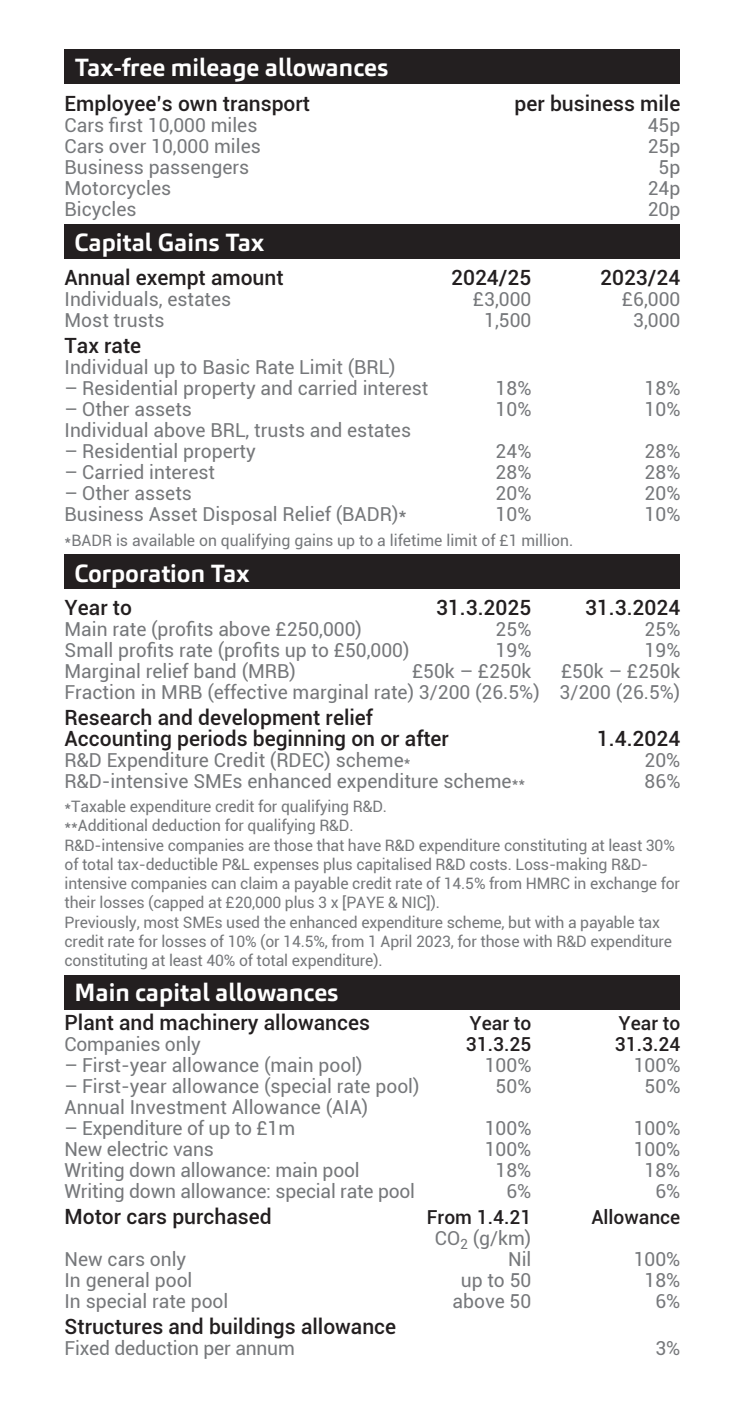
<style>
.page{position:relative;width:745px;height:1409px;background:#fff}
.page>*{position:absolute;margin:0;border:0;box-sizing:border-box;transform-origin:0 0}
.t1{font:700 24.5px "Carnac";color:#fff}
.t2{font:500 21px/21px "Roboto";color:#231f20}
.t3{font:19.25px/21px "Roboto";color:#76787b;text-align:right}
.t4{font:500 19.25px "Roboto";color:#231f20}
.t5{font:15.75px/19.2px "Roboto";letter-spacing:-.01em;color:#76787b}
.s1{font-size:15.75px}
</style>
<div class="page">
<div style="left:64px;top:225px;width:616px;height:34px;background:#231f20"></div>
<div style="left:64px;top:554px;width:616px;height:35px;background:#231f20"></div>
<div style="left:64px;top:975px;width:616px;height:34px;background:#231f20"></div>
<div style="left:64px;top:50px;width:616px;height:34px;background:#231f20"></div>
<p class="t1" style="left:74px;top:52px;width:315px">Tax-free mileage allowances</p>
<p class="t2" style="left:64px;top:92px;width:247px">Employee’s own transport</p>
<p class="t2" style="left:514px;top:92px;width:167px">per business mile</p>
<p class="t3" style="left:64px;top:114px;width:194px">Cars first 10,000 miles</p>
<p class="t3" style="left:647px;top:114px;width:34px">45p</p>
<p class="t3" style="left:64px;top:135px;width:198px">Cars over 10,000 miles</p>
<p class="t3" style="left:647px;top:135px;width:34px">25p</p>
<p class="t3" style="left:64px;top:156px;width:186px">Business passengers</p>
<p class="t3" style="left:658px;top:156px;width:23px">5p</p>
<p class="t3" style="left:64px;top:177px;width:108px">Motorcycles</p>
<p class="t3" style="left:647px;top:177px;width:34px">24p</p>
<p class="t3" style="left:64px;top:198px;width:73px">Bicycles</p>
<p class="t3" style="left:647px;top:198px;width:34px">20p</p>
<p class="t1" style="left:74px;top:227px;width:191px">Capital Gains Tax</p>
<p class="t2" style="left:64px;top:267px;width:220px">Annual exempt amount</p>
<p class="t2" style="left:451px;top:267px;width:82px">2024/25</p>
<p class="t2" style="left:599px;top:267px;width:82px">2023/24</p>
<p class="t3" style="left:64px;top:288px;width:168px">Individuals, estates</p>
<p class="t3" style="left:472px;top:288px;width:60px">£3,000</p>
<p class="t3" style="left:621px;top:288px;width:60px">£6,000</p>
<p class="t3" style="left:64px;top:309px;width:101px">Most trusts</p>
<p class="t3" style="left:484px;top:309px;width:49px">1,500</p>
<p class="t3" style="left:632px;top:309px;width:49px">3,000</p>
<p class="t2" style="left:64px;top:334px;width:78px">Tax rate</p>
<p class="t3" style="left:64px;top:356px;width:332px">Individual up to Basic Rate Limit (BRL)</p>
<p class="t3" style="left:64px;top:377px;width:365px">– Residential property and carried interest</p>
<p class="t3" style="left:495px;top:377px;width:37px">18%</p>
<p class="t3" style="left:644px;top:377px;width:37px">18%</p>
<p class="t3" style="left:64px;top:398px;width:129px">– Other assets</p>
<p class="t3" style="left:495px;top:398px;width:37px">10%</p>
<p class="t3" style="left:644px;top:398px;width:37px">10%</p>
<p class="t3" style="left:64px;top:419px;width:348px">Individual above BRL, trusts and estates</p>
<p class="t3" style="left:64px;top:440px;width:192px">– Residential property</p>
<p class="t3" style="left:495px;top:440px;width:37px">24%</p>
<p class="t3" style="left:644px;top:440px;width:37px">28%</p>
<p class="t3" style="left:64px;top:461px;width:152px">– Carried interest</p>
<p class="t3" style="left:495px;top:461px;width:37px">28%</p>
<p class="t3" style="left:644px;top:461px;width:37px">28%</p>
<p class="t3" style="left:64px;top:482px;width:129px">– Other assets</p>
<p class="t3" style="left:495px;top:482px;width:37px">20%</p>
<p class="t3" style="left:644px;top:482px;width:37px">20%</p>
<p class="t3" style="left:64px;top:503px;width:343px">Business Asset Disposal Relief (BADR)*</p>
<p class="t3" style="left:495px;top:503px;width:37px">10%</p>
<p class="t3" style="left:644px;top:503px;width:37px">10%</p>
<p class="t5" style="left:64px;top:530px;width:510px">*BADR is available on qualifying gains up to a lifetime limit of £1 million.</p>
<p class="t1" style="left:74px;top:558px;width:177px">Corporation Tax</p>
<p class="t2" style="left:64px;top:596px;width:69px">Year to</p>
<p class="t2" style="left:436px;top:596px;width:97px">31.3.2025</p>
<p class="t2" style="left:584px;top:596px;width:97px">31.3.2024</p>
<p class="t3" style="left:64px;top:618px;width:299px">Main rate (profits above £250,000)</p>
<p class="t3" style="left:495px;top:618px;width:37px">25%</p>
<p class="t3" style="left:644px;top:618px;width:37px">25%</p>
<p class="t3" style="left:64px;top:639px;width:346px">Small profits rate (profits up to £50,000)</p>
<p class="t3" style="left:495px;top:639px;width:37px">19%</p>
<p class="t3" style="left:644px;top:639px;width:37px">19%</p>
<p class="t3" style="left:64px;top:660px;width:232px">Marginal relief band (MRB)</p>
<p class="t3" style="left:412px;top:660px;width:121px">£50k – £250k</p>
<p class="t3" style="left:65px;top:660px;width:617px">£50k – £250k<br>Fraction in MRB (effective marginal rate) 3/200 (26.5%) 3/200 (26.5%)</p>
<p class="t2" style="left:64px;top:706px;width:386px">Research and development relief<br>Accounting periods beginning on or after</p>
<p class="t2" style="left:596px;top:727px;width:85px">1.4.2024</p>
<p class="t3" style="left:64px;top:749px;width:347px">R&amp;D Expenditure Credit (RDEC) scheme<span class="s1">*</span></p>
<p class="t3" style="left:644px;top:749px;width:37px">20%</p>
<p class="t3" style="left:64px;top:770px;width:462px">R&amp;D-intensive SMEs enhanced expenditure scheme<span class="s1">**</span></p>
<p class="t3" style="left:644px;top:770px;width:37px">86%</p>
<p class="t5" style="left:64px;top:796px;width:616px">*Taxable expenditure credit for qualifying R&amp;D.<br>**Additional deduction for qualifying R&amp;D.<br>R&amp;D-intensive companies are those that have R&amp;D expenditure constituting at least 30% of total tax-deductible P&amp;L expenses plus capitalised R&amp;D costs. Loss-making R&amp;D&shy;intensive companies can claim a payable credit rate of 14.5% from HMRC in exchange for their losses (capped at £20,000 plus 3 x [PAYE &amp; NIC]).<br>Previously, most SMEs used the enhanced expenditure scheme, but with a payable tax credit rate for losses of 10% (or 14.5%, from 1 April 2023, for those with R&amp;D expenditure constituting at least 40% of total expenditure).</p>
<p class="t1" style="left:74px;top:977px;width:265px">Main capital allowances</p>
<p class="t2" style="left:64px;top:1011px;width:307px">Plant and machinery allowances</p>
<p class="t4" style="left:469px;top:1010px;width:63px">Year to</p>
<p class="t4" style="left:618px;top:1010px;width:63px">Year to</p>
<p class="t3" style="left:64px;top:1033px;width:138px">Companies only</p>
<p class="t4" style="left:465px;top:1031px;width:67px">31.3.25</p>
<p class="t4" style="left:614px;top:1031px;width:67px">31.3.24</p>
<p class="t3" style="left:64px;top:1054px;width:299px">– First-year allowance (main pool)</p>
<p class="t3" style="left:484px;top:1054px;width:48px">100%</p>
<p class="t3" style="left:633px;top:1054px;width:48px">100%</p>
<p class="t3" style="left:64px;top:1075px;width:356px">– First-year allowance (special rate pool)</p>
<p class="t3" style="left:495px;top:1075px;width:37px">50%</p>
<p class="t3" style="left:644px;top:1075px;width:37px">50%</p>
<p class="t3" style="left:64px;top:1096px;width:305px">Annual Investment Allowance (AIA)</p>
<p class="t3" style="left:64px;top:1117px;width:232px">– Expenditure of up to £1m</p>
<p class="t3" style="left:484px;top:1117px;width:48px">100%</p>
<p class="t3" style="left:633px;top:1117px;width:48px">100%</p>
<p class="t3" style="left:64px;top:1138px;width:151px">New electric vans</p>
<p class="t3" style="left:484px;top:1138px;width:48px">100%</p>
<p class="t3" style="left:633px;top:1138px;width:48px">100%</p>
<p class="t3" style="left:64px;top:1159px;width:296px">Writing down allowance: main pool</p>
<p class="t3" style="left:495px;top:1159px;width:37px">18%</p>
<p class="t3" style="left:644px;top:1159px;width:37px">18%</p>
<p class="t3" style="left:64px;top:1180px;width:352px">Writing down allowance: special rate pool</p>
<p class="t3" style="left:506px;top:1180px;width:26px">6%</p>
<p class="t3" style="left:655px;top:1180px;width:26px">6%</p>
<p class="t2" style="left:64px;top:1205px;width:208px">Motor cars purchased</p>
<p class="t4" style="left:426px;top:1204px;width:106px">From 1.4.21</p>
<p class="t4" style="left:591px;top:1204px;width:90px">Allowance</p>
<p class="t3" style="left:434px;top:1227px;width:98px">CO<sub>2</sub> (g/km)</p>
<p class="t3" style="left:64px;top:1248px;width:123px">New cars only</p>
<p class="t3" style="left:508px;top:1248px;width:25px">Nil</p>
<p class="t3" style="left:633px;top:1248px;width:48px">100%</p>
<p class="t3" style="left:64px;top:1269px;width:129px">In general pool</p>
<p class="t3" style="left:460px;top:1269px;width:72px">up to 50</p>
<p class="t3" style="left:644px;top:1269px;width:37px">18%</p>
<p class="t3" style="left:64px;top:1290px;width:165px">In special rate pool</p>
<p class="t3" style="left:452px;top:1290px;width:80px">above 50</p>
<p class="t3" style="left:655px;top:1290px;width:26px">6%</p>
<p class="t2" style="left:64px;top:1315px;width:333px">Structures and buildings allowance</p>
<p class="t3" style="left:64px;top:1337px;width:232px">Fixed deduction per annum</p>
<p class="t3" style="left:655px;top:1337px;width:26px">3%</p>
</div>
